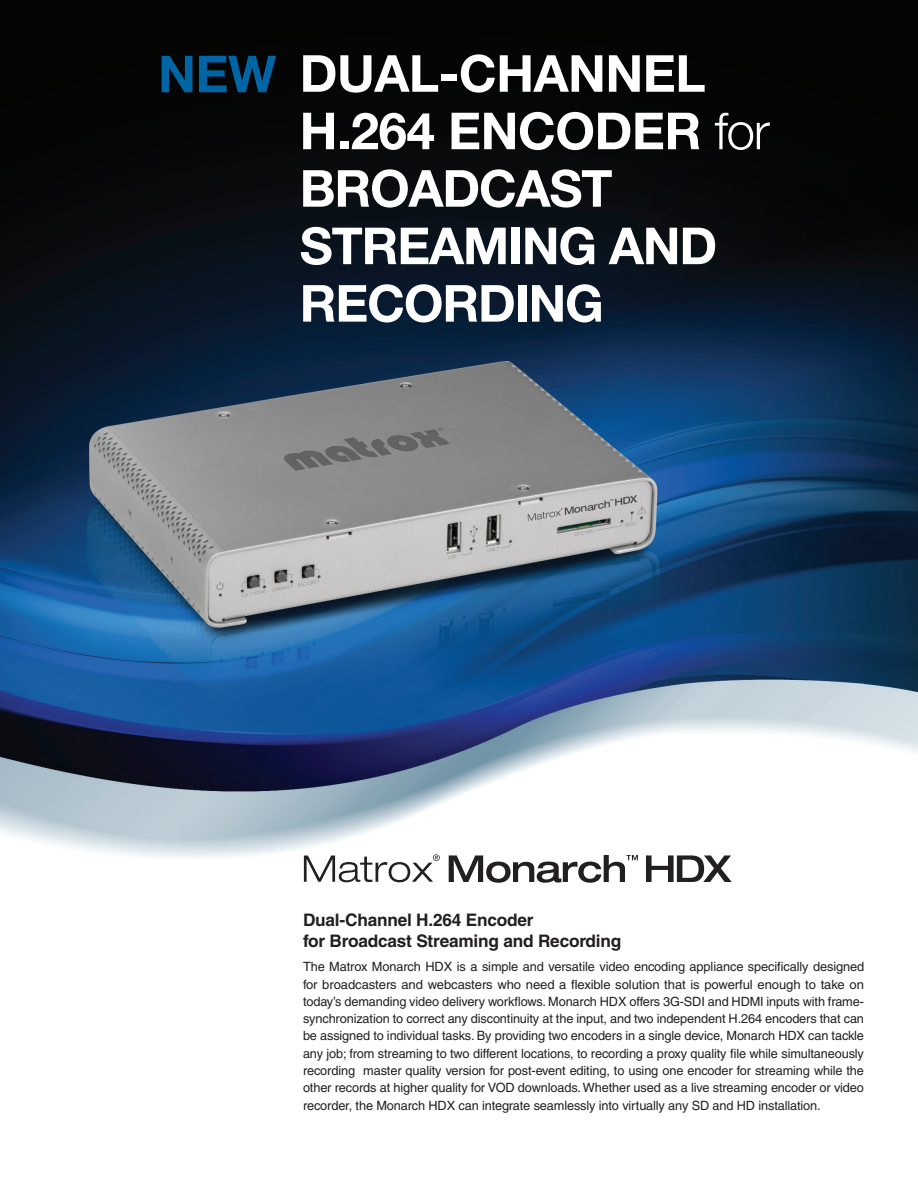
<style>
.page{position:relative;width:918px;height:1188px;background:#fff}
.page>*{position:absolute;margin:0;border:0;box-sizing:border-box;transform-origin:0 0}
.t1{font:700 51.15px/57.4px "Helvetica Neue";letter-spacing:-.025em;color:#fff}
.t2{font:700 51.15px "Helvetica Neue";color:#0065a4}
.t3{font:700 17.25px/21px "Helvetica";letter-spacing:-.01em;color:#231f20}
.t4{font:12.75px/17.2px "Helvetica";letter-spacing:-.01em;color:#231f20;text-align:justify}
.s1{font-weight:300}
</style>
<div class="page">
<img style="left:0;top:0;width:918px;height:883px">
<svg style="left:304px;top:854px;width:136px;height:28px"></svg>
<svg style="left:449px;top:855px;width:189px;height:28px"></svg>
<svg style="left:646px;top:855px;width:86px;height:27px"></svg>
<h1 class="t2" style="left:158px;top:42px;width:120px">NEW</h1>
<h1 class="t1" style="left:300px;top:44px;width:472px">DUAL-CHANNEL<br>H.264 ENCODER <span class="s1">for<br></span>BROADCAST<br>STREAMING AND<br>RECORDING</h1>
<h2 class="t3" style="left:303px;top:910px;width:320px">Dual-Channel H.264 Encoder<br>for Broadcast Streaming and Recording</h2>
<p class="t4" style="left:303px;top:958px;width:563px">The Matrox Monarch HDX is a simple and versatile video encoding appliance specifically designed for broadcasters and webcasters who need a flexible solution that is powerful enough to take on today’s demanding video delivery workflows. Monarch HDX offers 3G-SDI and HDMI inputs with frame&shy;synchronization to correct any discontinuity at the input, and two independent H.264 encoders that can be assigned to individual tasks. By providing two encoders in a single device, Monarch HDX can tackle any job; from streaming to two different locations, to recording a proxy quality file while simultaneously recording master quality version for post-event editing, to using one encoder for streaming while the other records at higher quality for VOD downloads. Whether used as a live streaming encoder or video recorder, the Monarch HDX can integrate seamlessly into virtually any SD and HD installation.</p>
</div>
